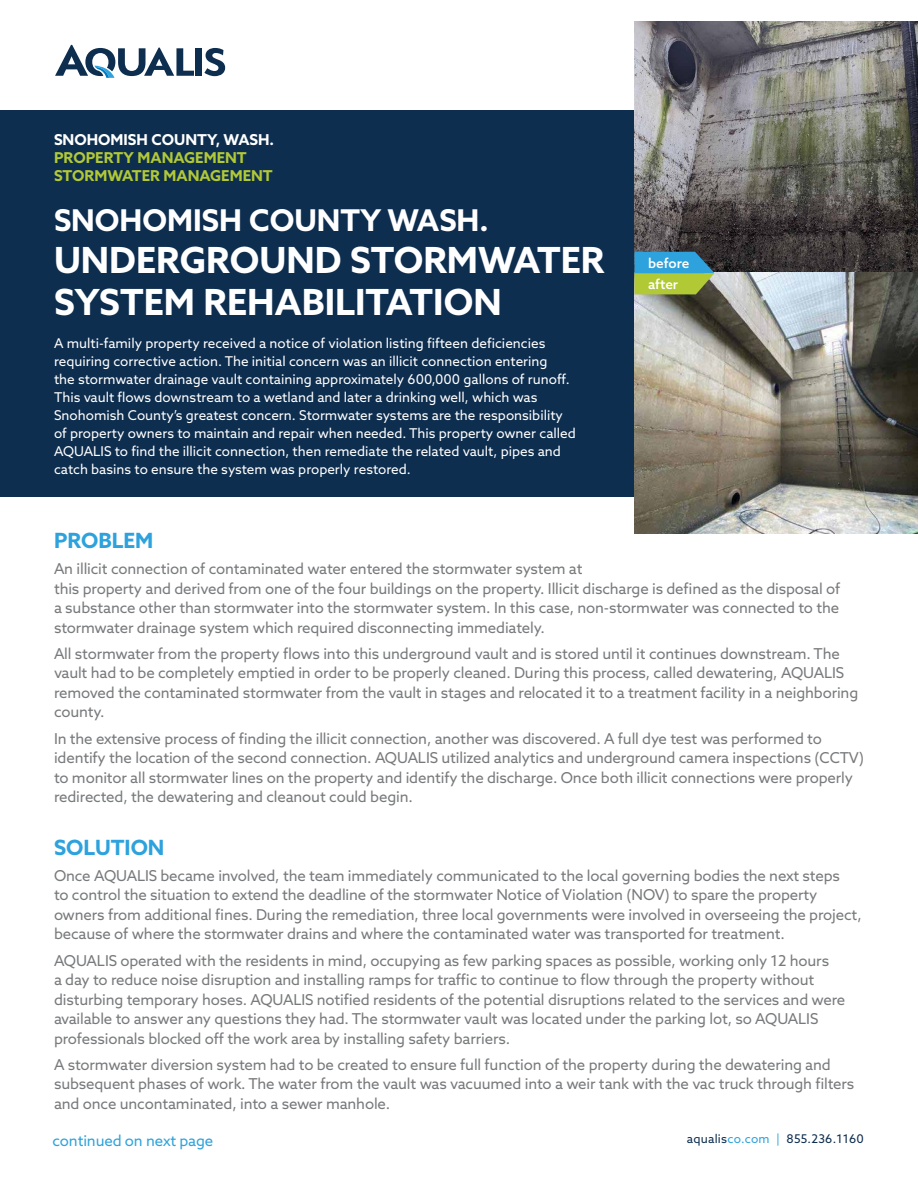
<style>
.page{position:relative;width:918px;height:1188px;background:#fff}
.page>*{position:absolute;margin:0;border:0;box-sizing:border-box;transform-origin:0 0}
.t1{font:700 36px/42px "Azo Sans";color:#fff}
.t2{font:700 30px "Azo Sans";color:#fff}
.t3{font:700 21px "Azo Sans";color:#2da2dc}
.t4{font:15px/19.5px "Azo Sans";letter-spacing:-.01em;color:#77797b}
.t5{font:700 15px/18px "Azo Sans";color:#b1c935}
.t6{font:700 15px "Azo Sans";color:#fff}
.t7{font:15px "Azo Sans";letter-spacing:-.01em;color:#2ea3db}
.t8{font:13.5px/18px "Azo Sans";color:#fff}
.t9{font:500 13.5px "Azo Sans";color:#fff}
.t10{font:12px "Azo Sans";letter-spacing:.02em;color:#0e2e4f}
.s1{color:#2da2dc}
</style>
<div class="page">
<div style="left:0;top:111px;width:918px;height:386px;background:#0e2e4f"></div>
<div style="left:195px;top:48px;width:7px;height:28px;background:#0e2e4f"></div>
<svg style="left:204px;top:48px;width:21px;height:28px"></svg>
<svg style="left:55px;top:45px;width:139px;height:33px"></svg>
<img style="left:635px;top:22px;width:283px;height:512px">
<svg style="left:634px;top:252px;width:81px;height:42px"></svg>
<p class="t6" style="left:54px;top:130px;width:222px">SNOHOMISH COUNTY, WASH.</p>
<p class="t5" style="left:54px;top:148px;width:220px">PROPERTY MANAGEMENT<br>STORMWATER MANAGEMENT</p>
<h2 class="t2" style="left:54px;top:201px;width:436px">SNOHOMISH COUNTY WASH.</h2>
<h1 class="t1" style="left:54px;top:239px;width:552px">UNDERGROUND STORMWATER<br>SYSTEM REHABILITATION</h1>
<p class="t8" style="left:54px;top:334px;width:523px">A multi-family property received a notice of violation listing fifteen deficiencies requiring corrective action. The initial concern was an illicit connection entering<br>the stormwater drainage vault containing approximately 600,000 gallons of runoff.<br>This vault flows downstream to a wetland and later a drinking well, which was Snohomish County’s greatest concern. Stormwater systems are the responsibility of property owners to maintain and repair when needed. This property owner called AQUALIS to find the illicit connection, then remediate the related vault, pipes and catch basins to ensure the system was properly restored.</p>
<p class="t9" style="left:648px;top:254px;width:43px">before</p>
<p class="t9" style="left:648px;top:275px;width:32px">after</p>
<h3 class="t3" style="left:54px;top:527px;width:101px">PROBLEM</h3>
<p class="t4" style="left:54px;top:559px;width:788px">An illicit connection of contaminated water entered the stormwater system at<br>this property and derived from one of the four buildings on the property. Illicit discharge is defined as the disposal of a substance other than stormwater into the stormwater system. In this case, non-stormwater was connected to the stormwater drainage system which required disconnecting immediately.</p>
<p class="t4" style="left:54px;top:644px;width:806px">All stormwater from the property flows into this underground vault and is stored until it continues downstream. The vault had to be completely emptied in order to be properly cleaned. During this process, called dewatering, AQUALIS removed the contaminated stormwater from the vault in stages and relocated it to a treatment facility in a neighboring county.</p>
<p class="t4" style="left:54px;top:728px;width:811px">In the extensive process of finding the illicit connection, another was discovered. A full dye test was performed to identify the location of the second connection. AQUALIS utilized analytics and underground camera inspections (CCTV) to monitor all stormwater lines on the property and identify the discharge. Once both illicit connections were properly redirected, the dewatering and cleanout could begin.</p>
<h3 class="t3" style="left:54px;top:833px;width:112px">SOLUTION</h3>
<p class="t4" style="left:54px;top:866px;width:809px">Once AQUALIS became involved, the team immediately communicated to the local governing bodies the next steps<br>to control the situation to extend the deadline of the stormwater Notice of Violation (NOV) to spare the property owners from additional fines. During the remediation, three local governments were involved in overseeing the project, because of where the stormwater drains and where the contaminated water was transported for treatment.</p>
<p class="t4" style="left:54px;top:950px;width:793px">AQUALIS operated with the residents in mind, occupying as few parking spaces as possible, working only 12 hours<br>a day to reduce noise disruption and installing ramps for traffic to continue to flow through the property without disturbing temporary hoses. AQUALIS notified residents of the potential disruptions related to the services and were available to answer any questions they had. The stormwater vault was located under the parking lot, so AQUALIS professionals blocked off the work area by installing safety barriers.</p>
<p class="t4" style="left:54px;top:1055px;width:802px">A stormwater diversion system had to be created to ensure full function of the property during the dewatering and subsequent phases of work. The water from the vault was vacuumed into a weir tank with the vac truck through filters and once uncontaminated, into a sewer manhole.</p>
<p class="t7" style="left:52px;top:1131px;width:162px">continued on next page</p>
<p class="t10" style="left:687px;top:1131px;width:179px">aqualis<span class="s1">co.com |</span> 855.236.1160</p>
</div>
